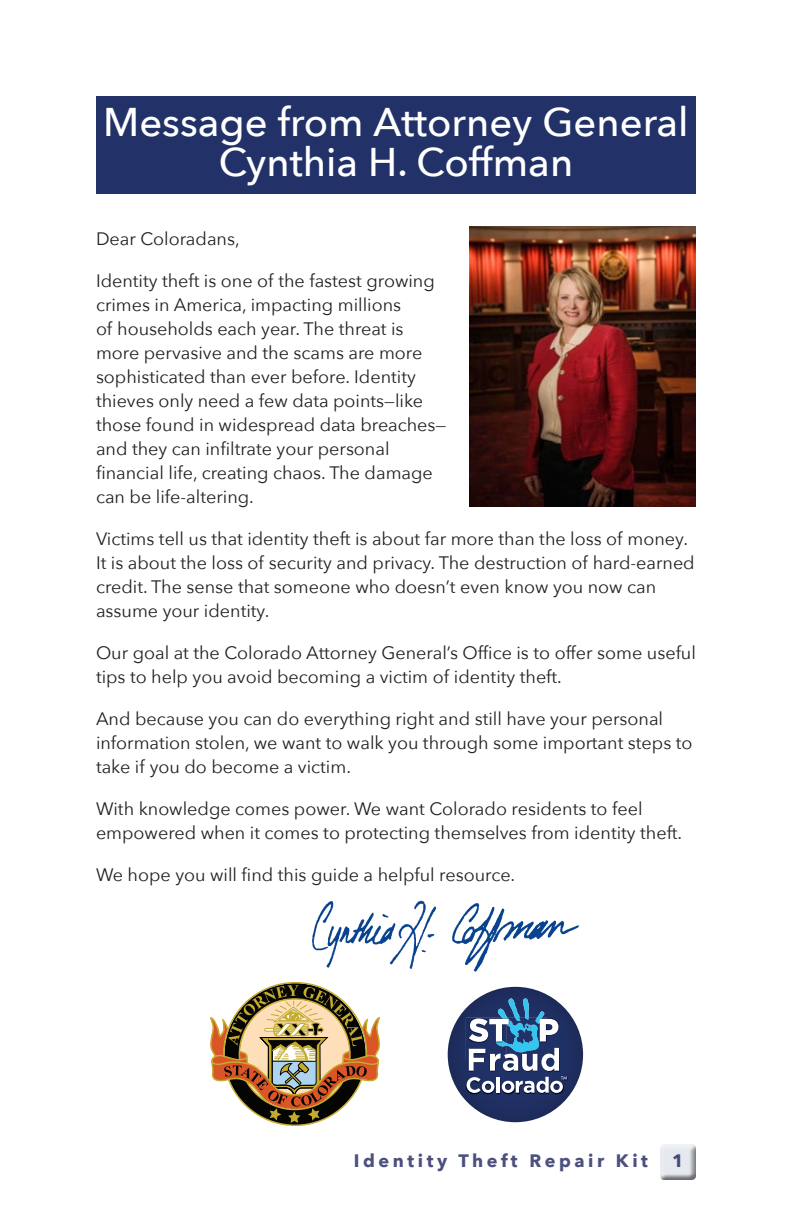
<style>
.page{position:relative;width:792px;height:1224px;background:#fff}
.page>*{position:absolute;margin:0;border:0;box-sizing:border-box;transform-origin:0 0}
.t1{font:500 40px/40px "Avenir Next";color:#fff;text-align:center}
.t2{font:18px/24px "Avenir Next";color:#231f20}
.t3{font:700 18px "Avenir Next";letter-spacing:.2em;color:#4b507d}
.t4{font:700 18px "Avenir Next";color:#434b79}
</style>
<div class="page">
<img style="left:469px;top:227px;width:227px;height:280px">
<svg style="left:210px;top:982px;width:170px;height:144px"></svg>
<div style="left:96px;top:96px;width:600px;height:98px;background:#223268"></div>
<svg style="left:447px;top:986px;width:137px;height:137px"></svg>
<img style="left:312px;top:900px;width:268px;height:72px">
<div style="left:660px;top:1143px;width:43px;height:40px;background:#231f20;opacity:.6"></div>
<h1 class="t1" style="left:103px;top:102px;width:587px">Message from Attorney General<br>Cynthia H. Coffman</h1>
<p class="t2" style="left:96px;top:227px;width:145px">Dear Coloradans,</p>
<p class="t2" style="left:96px;top:269px;width:352px">Identity theft is one of the fastest growing crimes in America, impacting millions<br>of households each year. The threat is more pervasive and the scams are more sophisticated than ever before. Identity thieves only need a few data points—like those found in widespread data breaches— and they can infiltrate your personal financial life, creating chaos. The damage can be life-altering.</p>
<p class="t2" style="left:96px;top:526px;width:600px">Victims tell us that identity theft is about far more than the loss of money.<br>It is about the loss of security and privacy. The destruction of hard-earned credit. The sense that someone who doesn’t even know you now can assume your identity.</p>
<p class="t2" style="left:96px;top:640px;width:601px">Our goal at the Colorado Attorney General’s Office is to offer some useful tips to help you avoid becoming a victim of identity theft.</p>
<p class="t2" style="left:96px;top:706px;width:598px">And because you can do everything right and still have your personal information stolen, we want to walk you through some important steps to take if you do become a victim.</p>
<p class="t2" style="left:96px;top:796px;width:588px">With knowledge comes power. We want Colorado residents to feel empowered when it comes to protecting themselves from identity theft.</p>
<p class="t2" style="left:96px;top:862px;width:421px">We hope you will find this guide a helpful resource.</p>
<p class="t3" style="left:354px;top:1150px;width:296px">Identity Theft Repair Kit</p>
<p class="t4" style="left:672px;top:1150px;width:13px">1</p>
</div>
